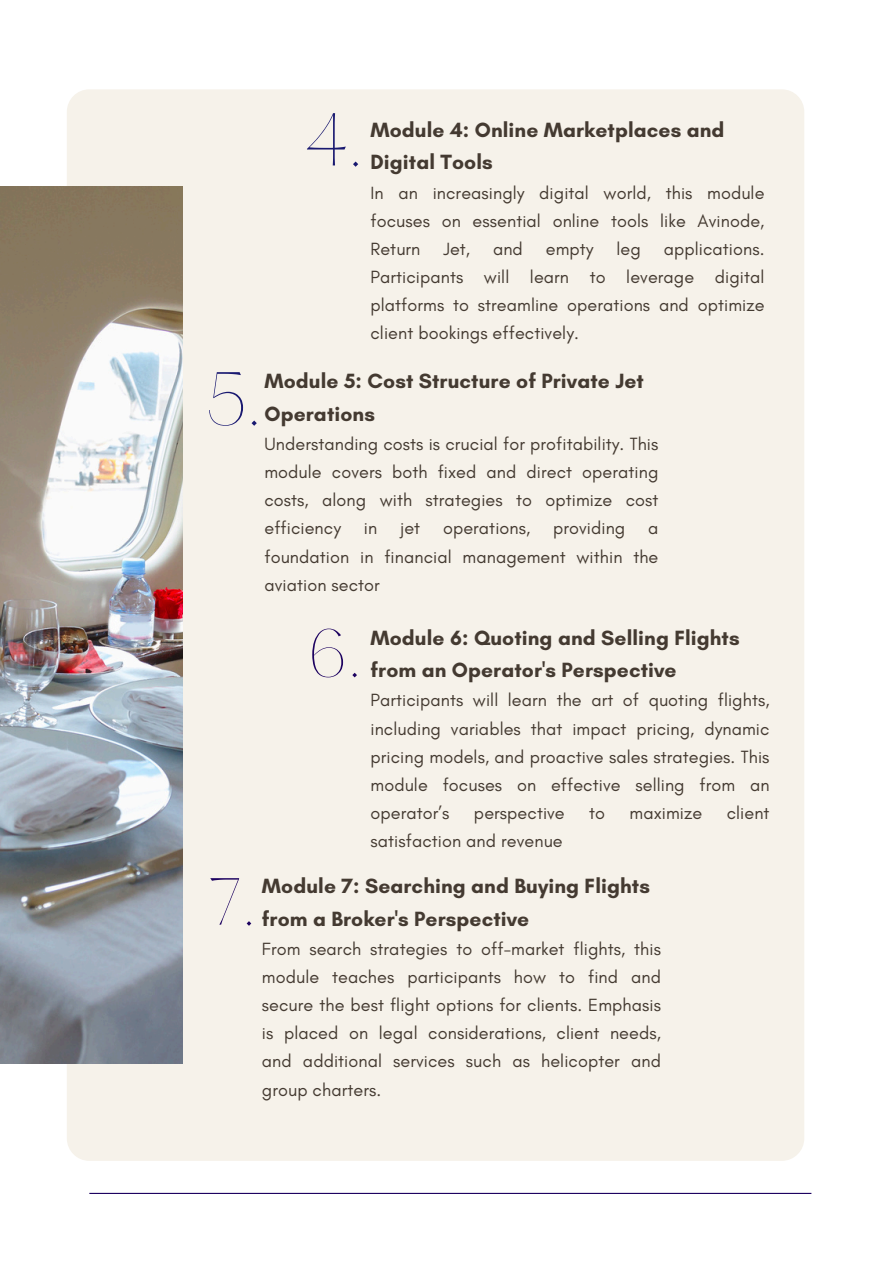
<style>
.page{position:relative;width:894px;height:1264px;background:#fff}
.page>*{position:absolute;margin:0;border:0;box-sizing:border-box;transform-origin:0 0}
.t1{font:200 65.4px "Hatton";color:#191970}
.t2{font:200 58.05px "Hatton";color:#1d0260}
.t3{font:700 21px/32.7px "Glacial Indifference";letter-spacing:.005em;color:#443a31}
.t4{font:18px/28.2px "Glacial Indifference";letter-spacing:.005em;color:#443a31;text-align:justify}
</style>
<div class="page">
<div style="left:67px;top:89px;width:737px;height:1071px;background:#f6f2ea;border-radius:22px"></div>
<img style="left:0;top:187px;width:182px;height:876px">
<hr style="left:89px;top:1192px;width:722px;height:1px;background:#1d0260">
<h1 class="t1" style="left:304px;top:109px;width:60px">4.</h1>
<p class="t3" style="left:370px;top:113px;width:355px">Module 4: Online Marketplaces and<br>Digital Tools</p>
<h1 class="t4" style="left:370px;top:178px;width:395px">In an increasingly digital world, this module focuses on essential online tools like Avinode, Return</h1>
<h1 class="t4" style="left:370px;top:234px;width:395px;text-indent:293px">applications.<br>Participants will learn to leverage digital platforms to streamline operations and optimize client bookings effectively.</h1>
<p class="t3" style="left:264px;top:364px;width:381px">Module 5: Cost Structure of Private Jet<br>Operations</p>
<p class="t4" style="left:264px;top:429px;width:395px">Understanding costs is crucial for profitability. This module covers both fixed and direct operating costs, along with strategies to optimize cost efficiency</p>
<h1 class="t4" style="left:443px;top:234px;width:28px">Jet,</h1>
<h1 class="t4" style="left:493px;top:234px;width:31px">and</h1>
<h1 class="t4" style="left:545px;top:234px;width:49px">empty</h1>
<h1 class="t4" style="left:616px;top:234px;width:26px">leg</h1>
<p class="t1" style="left:206px;top:368px;width:56px">5.</p>
<p class="t4" style="left:364px;top:514px;width:15px">in</p>
<p class="t4" style="left:400px;top:514px;width:22px">jet</p>
<p class="t4" style="left:443px;top:514px;width:89px">operations,</p>
<p class="t4" style="left:553px;top:514px;width:74px">providing</p>
<p class="t4" style="left:264px;top:514px;width:395px;text-indent:383px">a foundation in financial management within the aviation sector</p>
<h2 class="t3" style="left:370px;top:621px;width:370px">Module 6: Quoting and Selling Flights from an Operator's Perspective</h2>
<p class="t4" style="left:370px;top:686px;width:400px">Participants will learn the art of quoting flights, including variables that impact pricing, dynamic pricing models, and proactive sales strategies. This module focuses on effective selling from an operator’s</p>
<p class="t2" style="left:307px;top:626px;width:55px">6.</p>
<p class="t4" style="left:474px;top:798px;width:92px">perspective</p>
<p class="t4" style="left:589px;top:798px;width:17px">to</p>
<p class="t4" style="left:629px;top:798px;width:74px">maximize</p>
<p class="t4" style="left:726px;top:798px;width:44px">client</p>
<p class="t4" style="left:370px;top:826px;width:194px">satisfaction and revenue</p>
<p class="t2" style="left:210px;top:874px;width:47px">7.</p>
<h2 class="t3" style="left:262px;top:869px;width:389px">Module 7: Searching and Buying Flights from a Broker's Perspective</h2>
<p class="t4" style="left:262px;top:934px;width:400px">From search strategies to off-market flights, this module teaches participants how to find and secure the best flight options for clients. Emphasis is placed on legal considerations, client needs, and additional services such as helicopter and group charters.</p>
</div>
